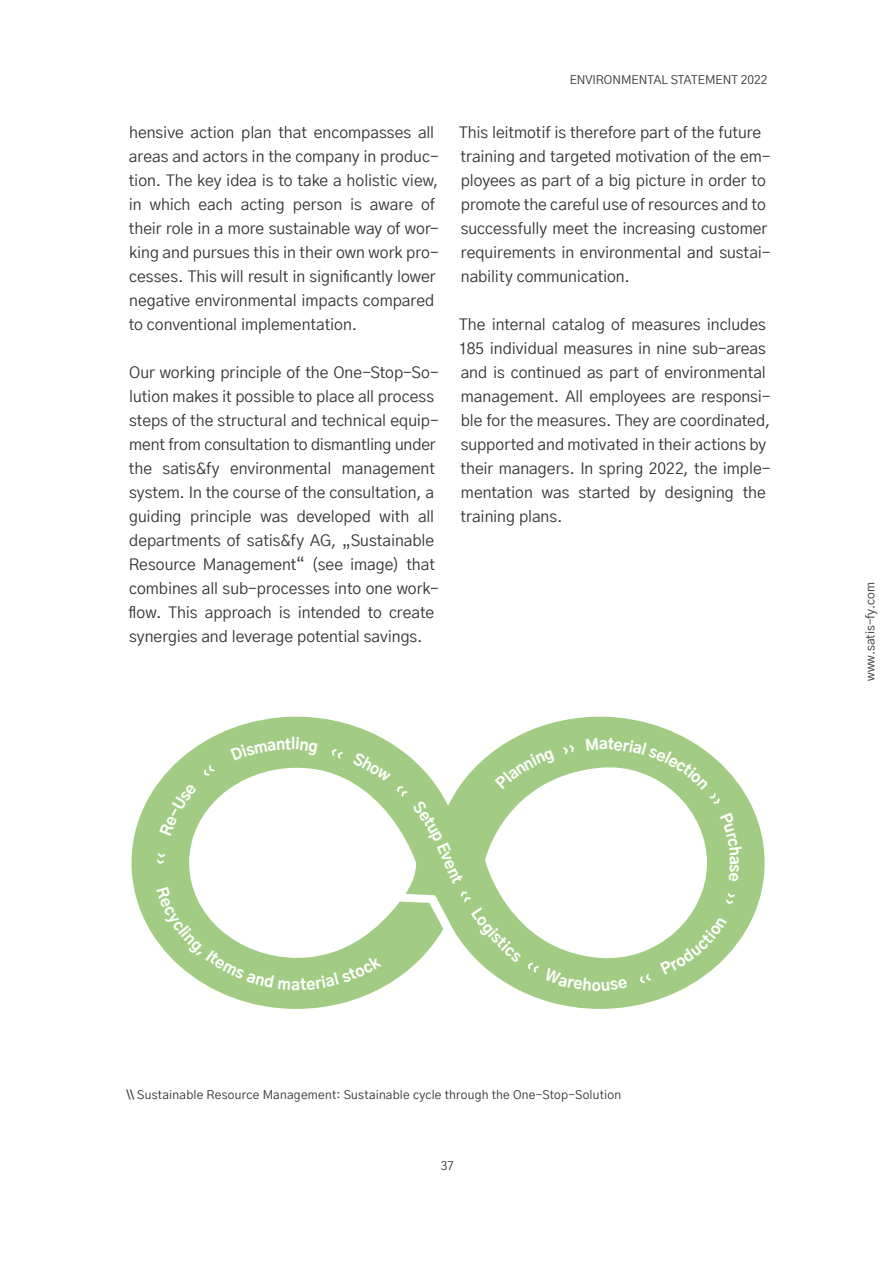
<style>
.page{position:relative;width:893px;height:1263px;background:#fff}
.page>*{position:absolute;margin:0;border:0;box-sizing:border-box;transform-origin:0 0}
.t1{font:15.75px/24px "Gothic A1";letter-spacing:-.005em;color:#363434}
.t2{font:800 15.3px "Gothic A1";color:#fff}
.t3{font:12px "Gothic A1";letter-spacing:.015em;color:#363434}
.s1{font-weight:500}
</style>
<div class="page">
<svg style="left:132px;top:717px;width:633px;height:292px"></svg>
<svg style="left:332px;top:749px;width:11px;height:10px"></svg>
<svg style="left:204px;top:765px;width:11px;height:11px"></svg>
<svg style="left:157px;top:852px;width:8px;height:12px"></svg>
<svg style="left:563px;top:745px;width:11px;height:9px"></svg>
<svg style="left:726px;top:893px;width:9px;height:11px"></svg>
<svg style="left:640px;top:973px;width:11px;height:10px"></svg>
<div style="left:159px;top:783px;width:38px;height:53px;background:#a2cc84"></div>
<div style="left:231px;top:737px;width:86px;height:23px;background:#a2cc84"></div>
<svg style="left:352px;top:752px;width:39px;height:30px"></svg>
<svg style="left:397px;top:786px;width:67px;height:98px;background:#b0d396"></svg>
<svg style="left:461px;top:891px;width:61px;height:72px;background:#afd395"></svg>
<div style="left:528px;top:963px;width:63px;height:27px;background:#a2cc84"></div>
<svg style="left:602px;top:978px;width:26px;height:13px"></svg>
<svg style="left:660px;top:917px;width:67px;height:58px"></svg>
<div style="left:495px;top:749px;width:60px;height:40px;background:#a2cc84"></div>
<svg style="left:586px;top:737px;width:134px;height:67px"></svg>
<svg style="left:720px;top:813px;width:22px;height:68px"></svg>
<svg style="left:157px;top:887px;width:225px;height:103px"></svg>
<p class="t1" style="left:129px;top:120px;width:311px">hensive action plan that encompasses all areas and actors in the company in produc&shy;tion. The key idea is to take a holistic view, in which each acting person is aware of their role in a more sustainable way of wor&shy;king and pursues this in their own work pro&shy;cesses. This will result in significantly lower negative environmental impacts compared to conventional implementation.</p>
<p class="t1" style="left:129px;top:360px;width:312px">Our working principle of the One-Stop-So&shy;lution makes it possible to place all process steps of the structural and technical equip&shy;ment from consultation to dismantling under the satis&amp;fy environmental management system. In the course of the consultation, a guiding principle was developed with all departments of satis&amp;fy AG, „Sustainable Resource Management“ (see image) that combines all sub-processes into one work&shy;flow. This approach is intended to create synergies and leverage potential savings.</p>
<p class="t3" style="left:570px;top:71px;width:199px">ENVIRONMENTAL STATEMENT 2022</p>
<p class="t1" style="left:459px;top:120px;width:313px">This leitmotif is therefore part of the future training and targeted motivation of the em&shy;ployees as part of a big picture in order to promote the careful use of resources and to successfully meet the increasing customer requirements in environmental and sustai&shy;nability communication.</p>
<p class="t1" style="left:459px;top:312px;width:313px">The internal catalog of measures includes 185 individual measures in nine sub-areas and is continued as part of environmental management. All employees are responsi&shy;ble for the measures. They are coordinated, supported and motivated in their actions by their managers. In spring 2022, the imple&shy;mentation was started by designing the training plans.</p>
<p class="t2" style="left:291px;top:731px;width:6px">l</p>
<p class="t2" style="left:592px;top:972px;width:11px">o</p>
<p class="t3" style="left:126px;top:1086px;width:496px"><span class="s1">\\</span> Sustainable Resource Management: Sustainable cycle through the One-Stop-Solution</p>
<p class="t3" style="left:441px;top:1157px;width:15px">37</p>
<p class="t3" style="left:861px;top:681px;width:100px;rotate:-90deg">www.satis-fy.com</p>
</div>
